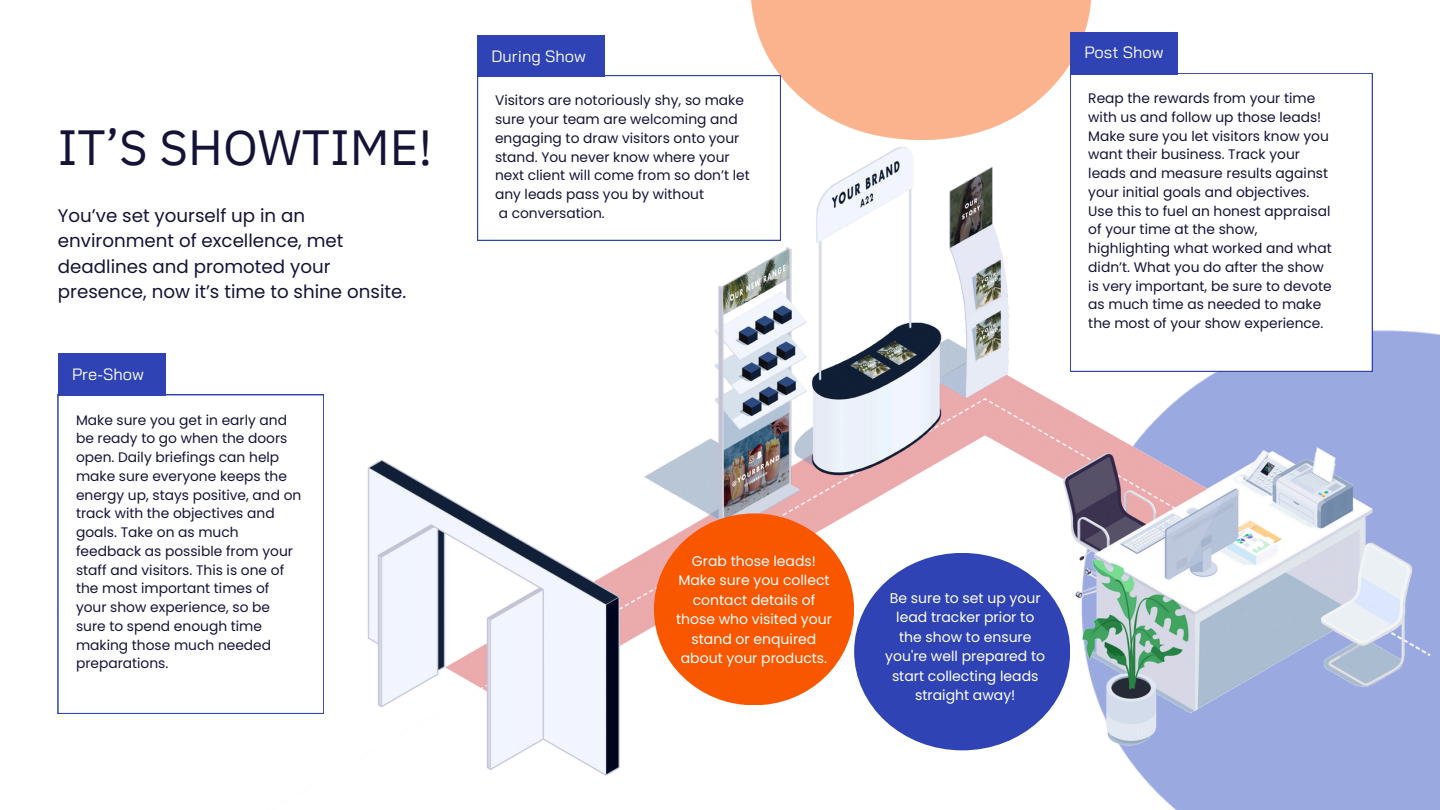
<style>
.page{position:relative;width:1440px;height:810px;background:#fff}
.page>*{position:absolute;margin:0;border:0;box-sizing:border-box;transform-origin:0 0}
.t1{font:49.3px "IBM Plex Sans";color:#141337}
.t2{font:18.2px/25.5px "Poppins";color:#141337}
.t3{font:16.4px "Bai Jamjuree";color:#fff}
.t4{font:14px/19.5px "Poppins";color:#fff;text-align:center}
.t5{font:13.8px/18.8px "Poppins";color:#141337}
</style>
<div class="page">
<img style="left:750px;top:0;width:342px;height:118px">
<svg style="left:477px;top:75px;width:303px;height:43px"></svg>
<img style="left:233px;top:118px;width:1207px;height:692px">
<div style="left:654px;top:513px;width:200px;height:192px;background:#f95600;border-radius:50%"></div>
<div style="left:854px;top:553px;width:216px;height:197px;background:#3043b4;border-radius:50%"></div>
<svg style="left:58px;top:395px;width:266px;height:318px"></svg>
<div style="left:58px;top:353px;width:108px;height:43px;background:#3043b4"></div>
<div style="left:477px;top:36px;width:128px;height:41px;background:#3043b4"></div>
<svg style="left:1070px;top:73px;width:302px;height:299px"></svg>
<div style="left:1070px;top:32px;width:108px;height:42px;background:#3043b4"></div>
<p class="t1" style="left:58px;top:115px;width:376px">IT’S SHOWTIME!</p>
<p class="t2" style="left:58px;top:203px;width:350px">You’ve set yourself up in an environment of excellence, met deadlines and promoted your presence, now it’s time to shine onsite.</p>
<p class="t3" style="left:72px;top:363px;width:74px">Pre-Show</p>
<h2 class="t5" style="left:76px;top:410px;width:227px">Make sure you get in early and be ready to go when the doors open. Daily briefings can help make sure everyone keeps the energy up, stays positive, and on track with the objectives and goals. Take on as much feedback as possible from your staff and visitors. This is one of the most important times of your show experience, so be sure to spend enough time making those much needed preparations.</h2>
<p class="t3" style="left:492px;top:46px;width:96px">During Show</p>
<p class="t5" style="left:495px;top:91px;width:256px">Visitors are notoriously shy, so make sure your team are welcoming and engaging to draw visitors onto your stand. You never know where your next client will come from so don’t let any leads pass you by without</p>
<h3 class="t5" style="left:499px;top:204px;width:108px">a conversation.</h3>
<p class="t3" style="left:1084px;top:42px;width:81px">Post Show</p>
<p class="t5" style="left:1088px;top:89px;width:245px">Reap the rewards from your time with us and follow up those leads!<br>Make sure you let visitors know you want their business. Track your leads and measure results against your initial goals and objectives.<br>Use this to fuel an honest appraisal of your time at the show, highlighting what worked and what didn’t. What you do after the show is very important, be sure to devote as much time as needed to make the most of your show experience.</p>
<h3 class="t4" style="left:692px;top:551px;width:126px">Grab those leads!</h3>
<p class="t4" style="left:678px;top:571px;width:153px">Make sure you collect contact details of</p>
<p class="t4" style="left:676px;top:610px;width:157px">those who visited your stand or enquired</p>
<p class="t4" style="left:681px;top:649px;width:148px">about your products.</p>
<h1 class="t4" style="left:885px;top:588px;width:161px">Be sure to set up your lead tracker prior to the show to ensure you're well prepared to start collecting leads straight away!</h1>
</div>
